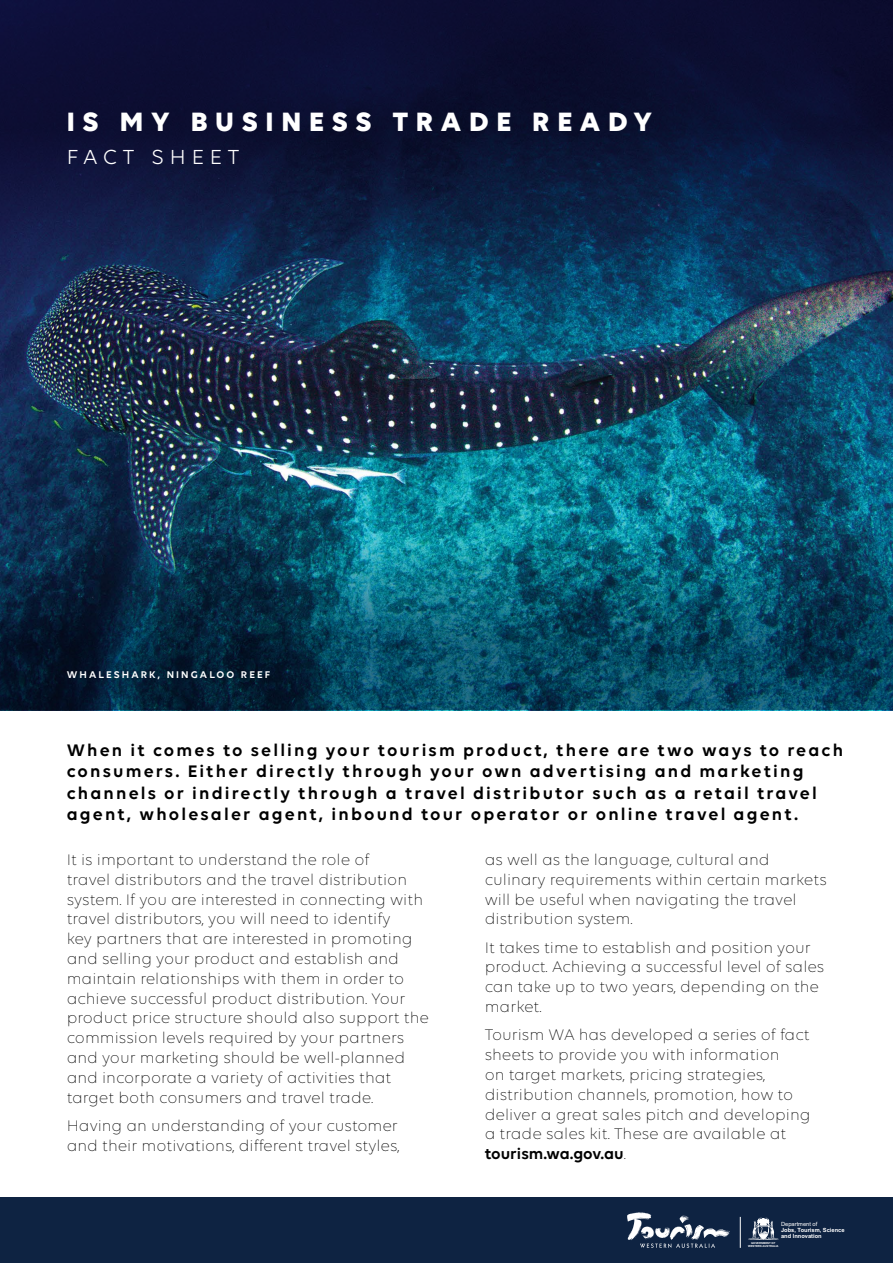
<style>
.page{position:relative;width:893px;height:1263px;background:#fff}
.page>*{position:absolute;margin:0;border:0;box-sizing:border-box;transform-origin:0 0}
.t1{font:700 28.65px "Volte";letter-spacing:.27em;color:#fff}
.t2{font:21.9px "Volte";letter-spacing:.27em;color:#fff}
.t3{font:600 18px/21.6px "Volte";letter-spacing:.12em;color:#000}
.t4{font:300 16.5px/19.8px "Volte";color:#000}
.t5{font:600 10.5px "Volte";letter-spacing:.2em;color:#fff}
.t6{font:700 5.7px/6.3px "Arial";color:#fff}
.t7{font:5.7px "Arial";color:#fff}
.t8{font:700 2.7px/3.8px "Arial";color:#fff;text-align:center}
.s1{font-weight:600}
</style>
<div class="page">
<img style="left:0;top:376px;width:893px;height:136px">
<svg style="left:0;top:0;width:893px;height:376px;background:#102346"></svg>
<svg style="left:0;top:512px;width:893px;height:198px;background:#074760"></svg>
<div style="left:0;top:1197px;width:893px;height:66px;background:#0e2342"></div>
<hr style="left:740px;top:1217px;width:1px;height:31px;background:#fff">
<svg style="left:627px;top:1212px;width:103px;height:36px"></svg>
<svg style="left:748px;top:1217px;width:31px;height:23px"></svg>
<h1 class="t1" style="left:67px;top:105px;width:587px">IS MY BUSINESS TRADE READY</h1>
<h2 class="t2" style="left:67px;top:144px;width:174px">FACT SHEET</h2>
<p class="t5" style="left:67px;top:668px;width:205px">WHALESHARK, NINGALOO REEF</p>
<p class="t3" style="left:67px;top:738px;width:778px">When it comes to selling your tourism product, there are two ways to reach consumers. Either directly through your own advertising and marketing channels or indirectly through a travel distributor such as a retail travel agent, wholesaler agent, inbound tour operator or online travel agent.</p>
<p class="t4" style="left:67px;top:849px;width:364px">It is important to understand the role of<br>travel distributors and the travel distribution system. If you are interested in connecting with travel distributors, you will need to identify<br>key partners that are interested in promoting and selling your product and establish and maintain relationships with them in order to achieve successful product distribution. Your product price structure should also support the commission levels required by your partners and your marketing should be well-planned and incorporate a variety of activities that target both consumers and travel trade.</p>
<p class="t4" style="left:67px;top:1115px;width:334px">Having an understanding of your customer and their motivations, different travel styles,</p>
<p class="t4" style="left:485px;top:849px;width:344px">as well as the language, cultural and culinary requirements within certain markets will be useful when navigating the travel distribution system.</p>
<p class="t4" style="left:485px;top:937px;width:341px">It takes time to establish and position your product. Achieving a successful level of sales can take up to two years, depending on the market.</p>
<p class="t4" style="left:485px;top:1025px;width:327px">Tourism WA has developed a series of fact sheets to provide you with information<br>on target markets, pricing strategies, distribution channels, promotion, how to deliver a great sales pitch and developing a trade sales kit. These are available at <span class="s1">tourism.wa.gov.au</span>.</p>
<p class="t7" style="left:781px;top:1220px;width:38px">Department of</p>
<p class="t6" style="left:781px;top:1227px;width:65px">Jobs, Tourism, Science and Innovation</p>
<p class="t8" style="left:748px;top:1241px;width:32px">GOVERNMENT OF<br>WESTERN AUSTRALIA</p>
</div>
